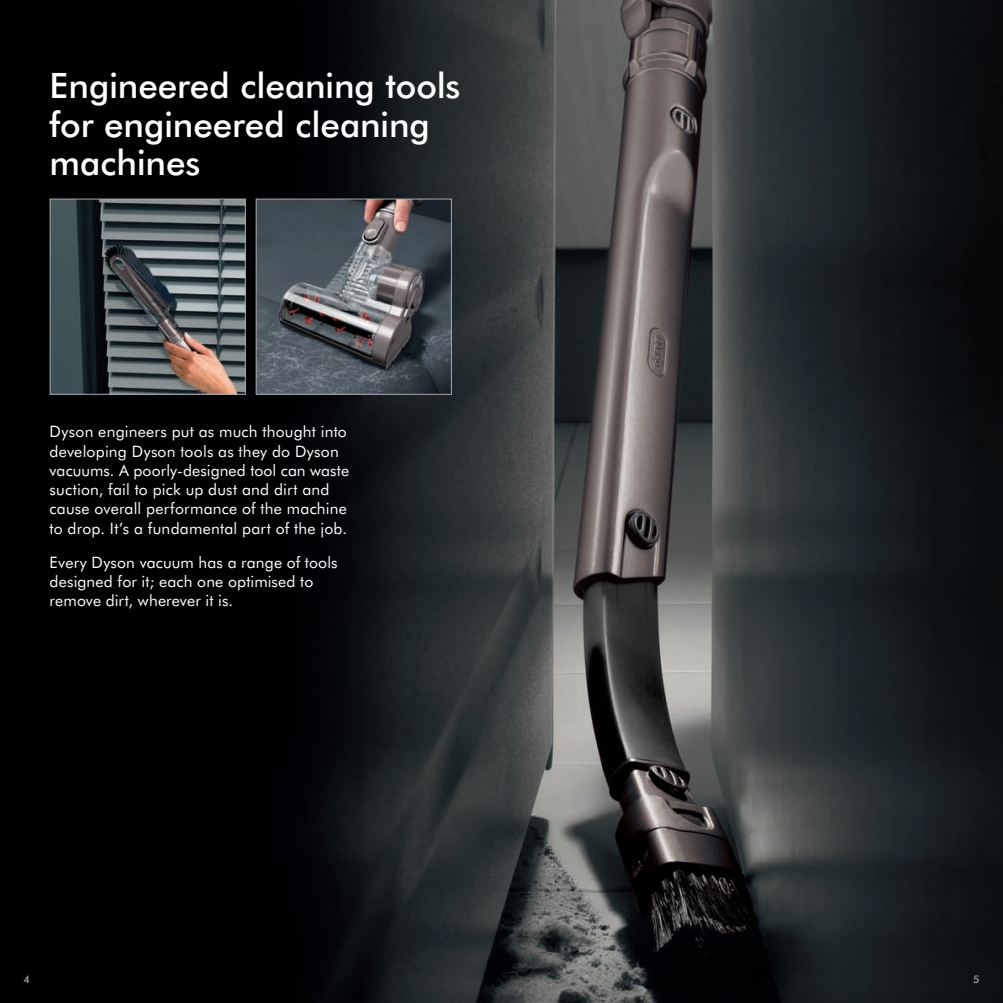
<style>
.page{position:relative;width:1003px;height:1003px;background:#fff}
.page>*{position:absolute;margin:0;border:0;box-sizing:border-box;transform-origin:0 0}
.t1{font:500 35px/38.5px "Futura BT";letter-spacing:-.005em;color:#fff}
.t2{font:15.75px/19.2px "Futura BT";letter-spacing:.01em;color:#fff}
.t3{font:500 10.5px "Futura BT";color:#a8a9ad}
</style>
<div class="page">
<img style="left:0;top:0;width:1002px;height:1002px">
<img style="left:52px;top:200px;width:192px;height:192px">
<div style="left:50px;top:198px;width:196px;height:196px;border:1px solid #a8a9ad"></div>
<img style="left:257px;top:200px;width:192px;height:192px">
<div style="left:255px;top:198px;width:196px;height:196px;border:1px solid #a8a9ad"></div>
<h1 class="t1" style="left:50px;top:66px;width:412px">Engineered cleaning tools for engineered cleaning machines</h1>
<p class="t2" style="left:50px;top:421px;width:301px">Dyson engineers put as much thought into developing Dyson tools as they do Dyson vacuums. A poorly-designed tool can waste suction, fail to pick up dust and dirt and cause overall performance of the machine to drop. It’s a fundamental part of the job.</p>
<p class="t2" style="left:50px;top:552px;width:289px">Every Dyson vacuum has a range of tools designed for it; each one optimised to remove dirt, wherever it is.</p>
<p class="t3" style="left:23px;top:972px;width:8px">4</p>
<p class="t3" style="left:972px;top:972px;width:8px">5</p>
</div>
